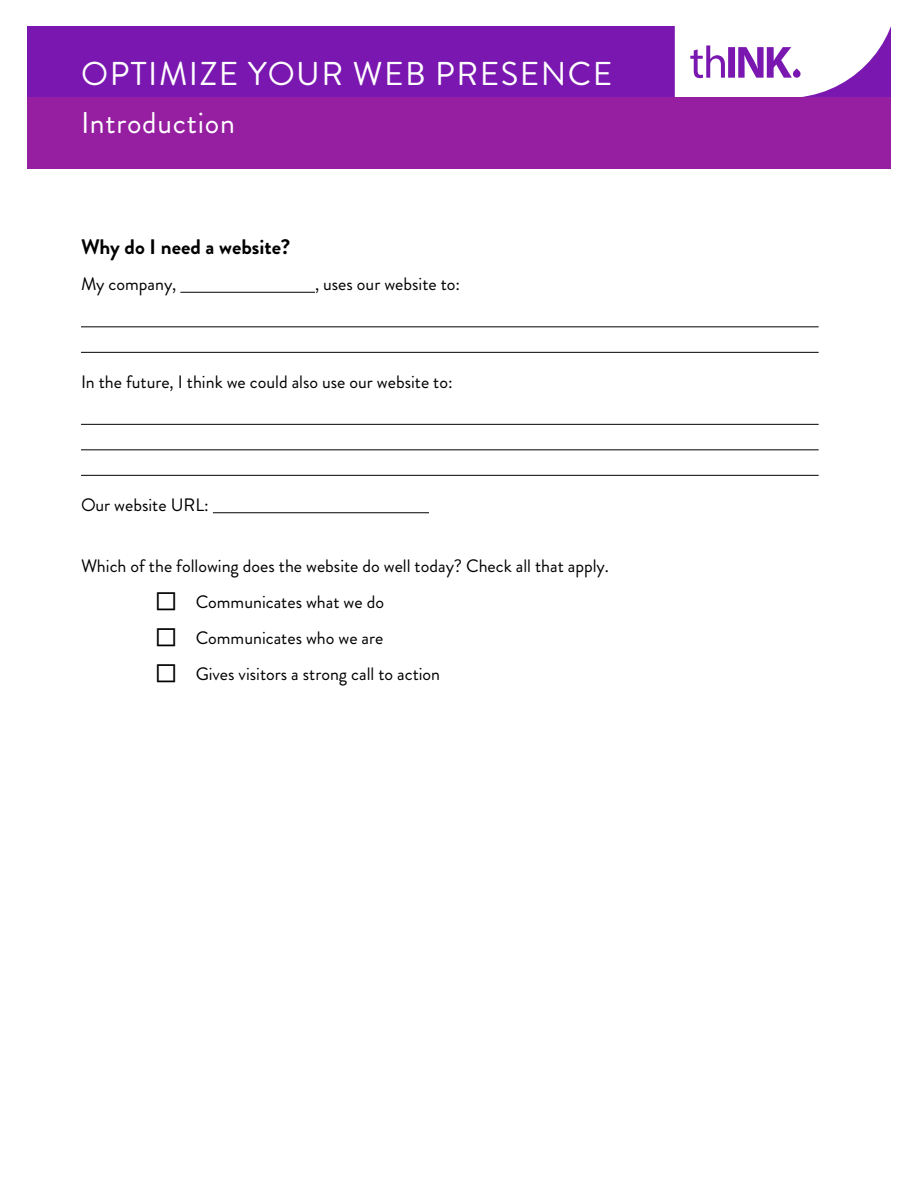
<style>
.page{position:relative;width:918px;height:1188px;background:#fff}
.page>*{position:absolute;margin:0;border:0;box-sizing:border-box;transform-origin:0 0}
.t1{font:33px "Brandon Grotesque";letter-spacing:.045em;color:#fff}
.t2{font:30px "Brandon Grotesque";letter-spacing:.025em;color:#fff}
.t3{font:700 21px "Brandon Grotesque";color:#000}
.t4{font:18px/36px "Brandon Grotesque";color:#000}
</style>
<div class="page">
<div style="left:27px;top:27px;width:864px;height:71px;background:#7a17b0"></div>
<svg style="left:671px;top:26px;width:220px;height:72px"></svg>
<div style="left:27px;top:98px;width:864px;height:71px;background:#961fa1"></div>
<hr style="left:180px;top:292px;width:135px;height:1px;background:#000">
<hr style="left:81px;top:326px;width:738px;height:1px;background:#000">
<hr style="left:81px;top:352px;width:738px;height:1px;background:#000">
<hr style="left:81px;top:424px;width:738px;height:1px;background:#000">
<hr style="left:81px;top:449px;width:738px;height:1px;background:#000">
<hr style="left:81px;top:475px;width:738px;height:1px;background:#000">
<hr style="left:213px;top:512px;width:216px;height:1px;background:#000">
<h1 class="t1" style="left:81px;top:51px;width:533px">OPTIMIZE YOUR WEB PRESENCE</h1>
<h2 class="t2" style="left:81px;top:102px;width:155px">Introduction</h2>
<p class="t3" style="left:81px;top:233px;width:211px">Why do I need a website?</p>
<p class="t4" style="left:81px;top:267px;width:97px">My company,</p>
<p class="t4" style="left:315px;top:267px;width:147px">, uses our website to:</p>
<p class="t4" style="left:81px;top:364px;width:373px">In the future, I think we could also use our website to:</p>
<p class="t4" style="left:81px;top:487px;width:129px">Our website URL:</p>
<p class="t4" style="left:196px;top:549px;width:415px;text-indent:-115px">Which of the following does the website do well today? Check all that apply.<br>Communicates what we do<br>Communicates who we are<br>Gives visitors a strong call to action</p>
</div>
